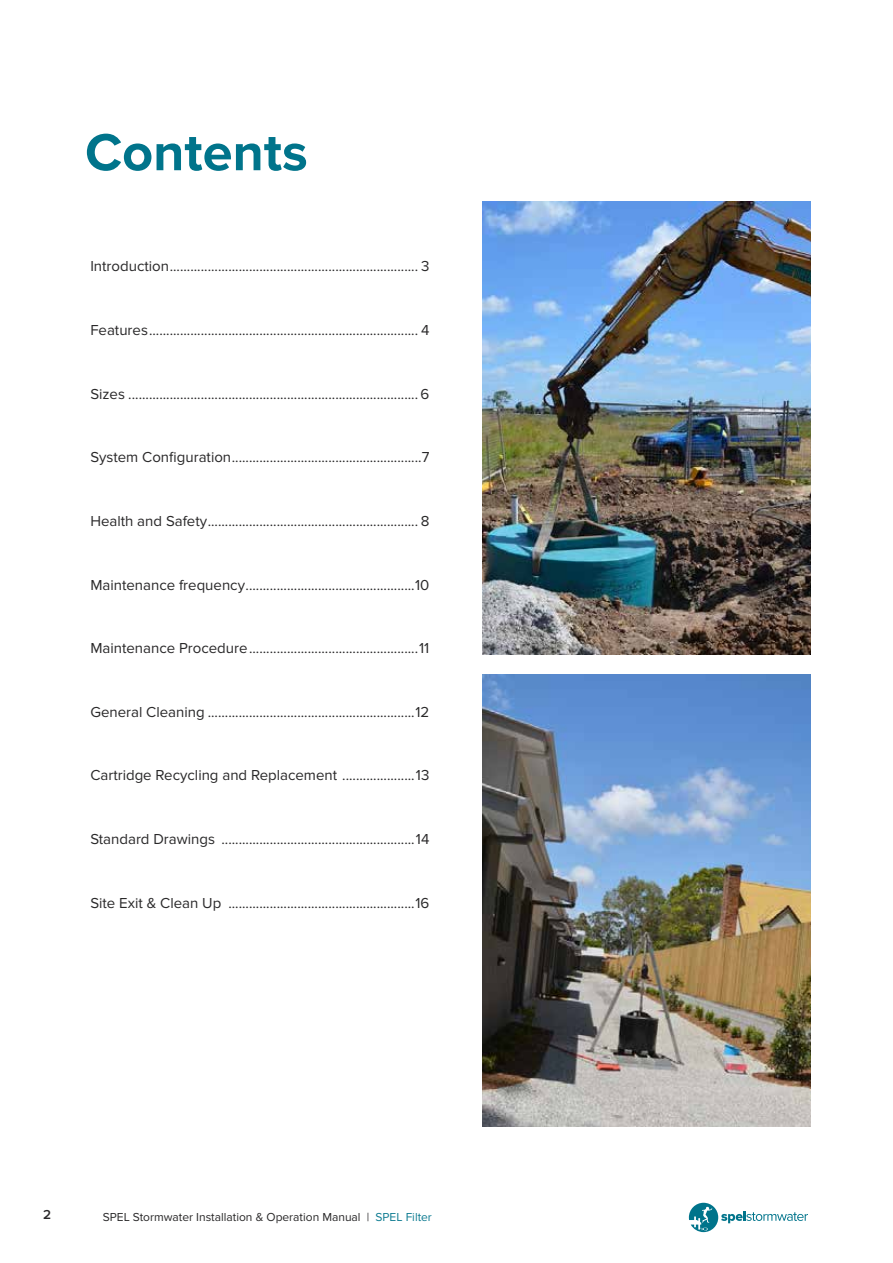
<style>
.page{position:relative;width:893px;height:1263px;background:#fff}
.page>*{position:absolute;margin:0;border:0;box-sizing:border-box;transform-origin:0 0}
.t1{font:700 54px "Proxima Nova";color:#00748b}
.t2{font:15px "Proxima Nova";color:#292829}
.t3{font:600 13.5px "Proxima Nova";color:#292829}
.t4{font:12px "Proxima Nova";color:#292829}
.s1{color:#0d7b91}
</style>
<div class="page">
<svg style="left:689px;top:1203px;width:119px;height:29px"></svg>
<img style="left:483px;top:202px;width:327px;height:452px">
<img style="left:483px;top:674px;width:327px;height:453px">
<h1 class="t1" style="left:85px;top:121px;width:224px">Contents</h1>
<p class="t2" style="left:90px;top:258px;width:341px">Introduction........................................................................ 3</p>
<p class="t2" style="left:90px;top:321px;width:341px">Features.............................................................................. 4</p>
<p class="t2" style="left:90px;top:385px;width:341px">Sizes .................................................................................... 6</p>
<p class="t2" style="left:90px;top:449px;width:340px">System Configuration.......................................................7</p>
<p class="t2" style="left:90px;top:512px;width:340px">Health and Safety............................................................. 8</p>
<p class="t2" style="left:90px;top:576px;width:341px">Maintenance frequency.................................................10</p>
<p class="t2" style="left:90px;top:639px;width:341px">Maintenance Procedure.................................................11</p>
<p class="t2" style="left:90px;top:703px;width:341px">General Cleaning ............................................................12</p>
<p class="t2" style="left:90px;top:767px;width:341px">Cartridge Recycling and Replacement .....................13</p>
<p class="t2" style="left:90px;top:830px;width:341px">Standard Drawings ........................................................14</p>
<p class="t2" style="left:90px;top:894px;width:341px">Site Exit &amp; Clean Up ......................................................16</p>
<p class="t3" style="left:43px;top:1204px;width:10px">2</p>
<p class="t4" style="left:103px;top:1210px;width:331px">SPEL Stormwater Installation &amp; Operation Manual | <span class="s1">SPEL Filter</span></p>
</div>
